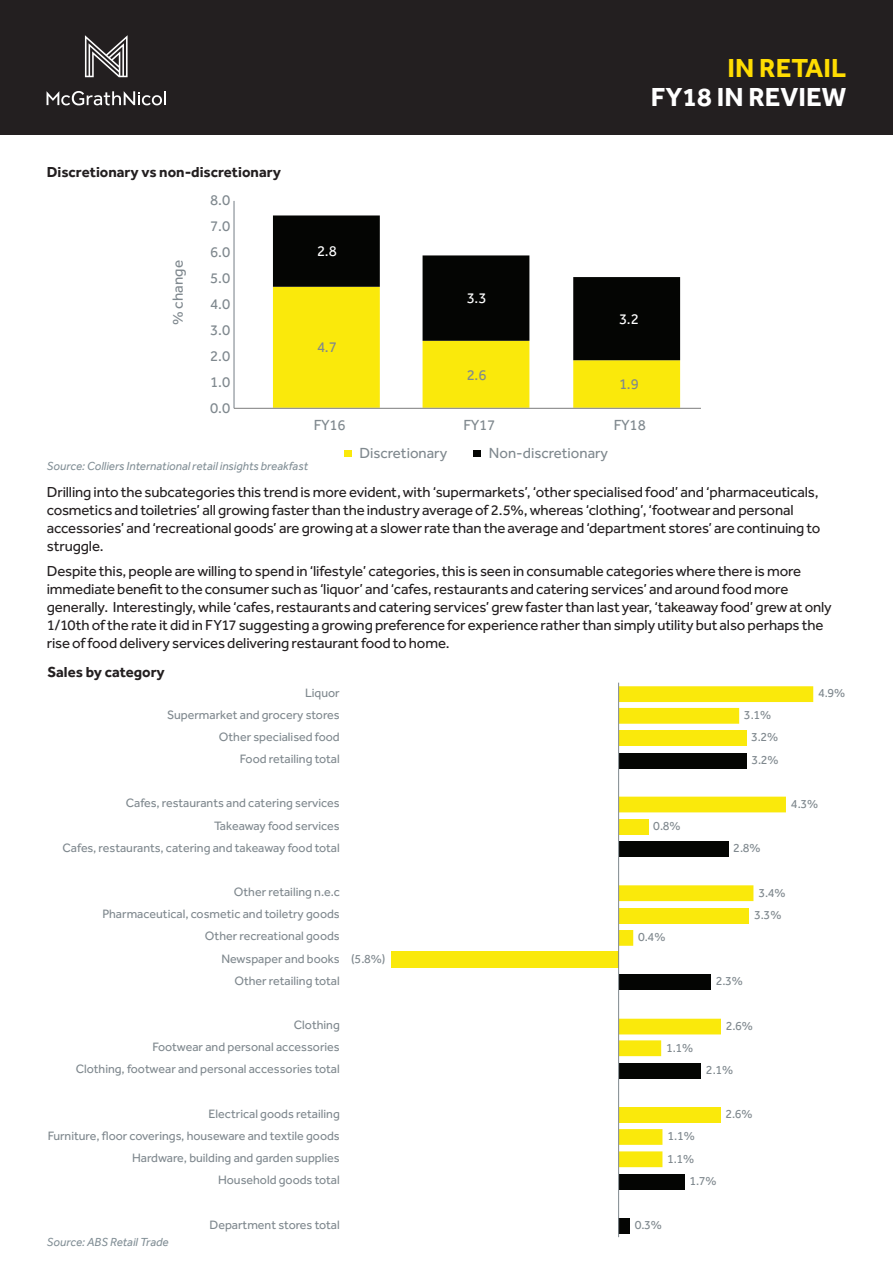
<style>
.page{position:relative;width:893px;height:1263px;background:#fff}
.page>*{position:absolute;margin:0;border:0;box-sizing:border-box;transform-origin:0 0}
.t1{font:700 27px "Effra";color:#fff}
.t2{font:700 27px "Effra";color:#ffdc01}
.t3{font:15.15px "Effra";color:#7f888e}
.t4{font:15.15px "Effra";color:#fff}
.t5{font:15px/18px "Effra";letter-spacing:-.01em;color:#231f20}
.t6{font:700 15px "Effra";color:#231f20}
.t7{font:12.6px "Effra";color:#7f888e}
.t8{font:italic 12px "Effra";color:#828f96}
</style>
<div class="page">
<div style="left:0;top:0;width:893px;height:135px;background:#231f20"></div>
<svg style="left:47px;top:91px;width:119px;height:14px"></svg>
<svg style="left:85px;top:35px;width:43px;height:42px"></svg>
<div style="left:619px;top:1218px;width:11px;height:15px;background:#040503"></div>
<div style="left:619px;top:1174px;width:66px;height:15px;background:#040503"></div>
<div style="left:391px;top:952px;width:228px;height:16px;background:#fae90b"></div>
<svg style="left:619px;top:686px;width:194px;height:481px"></svg>
<hr style="left:618px;top:683px;width:1px;height:554px;background:#7f888e">
<svg style="left:273px;top:360px;width:407px;height:48px;fill:#fae90b"></svg>
<svg style="left:273px;top:215px;width:407px;height:145px"></svg>
<hr style="left:233px;top:201px;width:2px;height:207px;background:#7f888e">
<hr style="left:234px;top:408px;width:467px;height:1px;background:#868686">
<div style="left:344px;top:450px;width:7px;height:6px;background:#fae90b"></div>
<div style="left:473px;top:450px;width:7px;height:6px;background:#040503"></div>
<p class="t6" style="left:47px;top:163px;width:236px">Discretionary vs non-discretionary</p>
<p class="t3" style="left:210px;top:191px;width:22px">8.0</p>
<p class="t3" style="left:210px;top:217px;width:22px">7.0</p>
<p class="t3" style="left:169px;top:325px;width:66px;rotate:-90deg">% change</p>
<p class="t3" style="left:210px;top:243px;width:22px">6.0</p>
<p class="t3" style="left:210px;top:269px;width:22px">5.0</p>
<p class="t3" style="left:210px;top:295px;width:22px">4.0</p>
<p class="t3" style="left:210px;top:321px;width:22px">3.0</p>
<p class="t3" style="left:210px;top:347px;width:22px">2.0</p>
<p class="t3" style="left:210px;top:373px;width:22px">1.0</p>
<p class="t3" style="left:210px;top:399px;width:22px">0.0</p>
<p class="t4" style="left:317px;top:242px;width:21px">2.8</p>
<p class="t3" style="left:317px;top:338px;width:21px">4.7</p>
<p class="t4" style="left:467px;top:289px;width:21px">3.3</p>
<p class="t3" style="left:467px;top:366px;width:21px">2.6</p>
<h1 class="t2" style="left:728px;top:52px;width:120px">IN RETAIL</h1>
<h1 class="t1" style="left:651px;top:80px;width:197px">FY18 IN REVIEW</h1>
<p class="t4" style="left:619px;top:310px;width:21px">3.2</p>
<p class="t3" style="left:619px;top:375px;width:21px">1.9</p>
<p class="t3" style="left:314px;top:416px;width:33px">FY16</p>
<p class="t3" style="left:463px;top:416px;width:33px">FY17</p>
<p class="t3" style="left:614px;top:416px;width:33px">FY18</p>
<p class="t8" style="left:47px;top:459px;width:263px">Source: Colliers International retail insights breakfast</p>
<p class="t3" style="left:359px;top:444px;width:89px">Discretionary</p>
<p class="t3" style="left:489px;top:444px;width:121px">Non-discretionary</p>
<p class="t5" style="left:47px;top:483px;width:775px">Drilling into the subcategories this trend is more evident, with ‘supermarkets’, ‘other specialised food’ and ‘pharmaceuticals, cosmetics and toiletries’ all growing faster than the industry average of 2.5%, whereas ‘clothing’, ‘footwear and personal accessories’ and ‘recreational goods’ are growing at a slower rate than the average and ‘department stores’ are continuing to struggle.</p>
<p class="t5" style="left:47px;top:561px;width:786px">Despite this, people are willing to spend in ‘lifestyle’ categories, this is seen in consumable categories where there is more immediate benefit to the consumer such as ‘liquor’ and ‘cafes, restaurants and catering services’ and around food more generally. Interestingly, while ‘cafes, restaurants and catering services’ grew faster than last year, ‘takeaway food’ grew at only 1/10th of the rate it did in FY17 suggesting a growing preference for experience rather than simply utility but also perhaps the rise of food delivery services delivering restaurant food to home.</p>
<p class="t6" style="left:47px;top:663px;width:119px">Sales by category</p>
<p class="t7" style="left:305px;top:685px;width:36px">Liquor</p>
<p class="t7" style="left:818px;top:685px;width:29px">4.9%</p>
<p class="t7" style="left:167px;top:707px;width:174px">Supermarket and grocery stores</p>
<p class="t7" style="left:744px;top:708px;width:29px">3.1%</p>
<p class="t7" style="left:219px;top:729px;width:122px">Other specialised food</p>
<p class="t7" style="left:751px;top:730px;width:29px">3.2%</p>
<p class="t7" style="left:240px;top:751px;width:101px">Food retailing total</p>
<p class="t7" style="left:751px;top:752px;width:29px">3.2%</p>
<p class="t7" style="left:126px;top:796px;width:216px">Cafes, restaurants and catering services</p>
<p class="t7" style="left:791px;top:796px;width:29px">4.3%</p>
<p class="t7" style="left:214px;top:818px;width:127px">Takeaway food services</p>
<p class="t7" style="left:653px;top:818px;width:29px">0.8%</p>
<p class="t7" style="left:63px;top:840px;width:279px">Cafes, restaurants, catering and takeaway food total</p>
<p class="t7" style="left:733px;top:841px;width:29px">2.8%</p>
<p class="t7" style="left:234px;top:884px;width:107px">Other retailing n.e.c</p>
<p class="t7" style="left:758px;top:885px;width:29px">3.4%</p>
<p class="t7" style="left:102px;top:907px;width:239px">Pharmaceutical, cosmetic and toiletry goods</p>
<p class="t7" style="left:754px;top:907px;width:29px">3.3%</p>
<p class="t7" style="left:205px;top:929px;width:136px">Other recreational goods</p>
<p class="t7" style="left:638px;top:929px;width:29px">0.4%</p>
<p class="t7" style="left:221px;top:951px;width:120px">Newspaper and books</p>
<p class="t7" style="left:351px;top:951px;width:36px">(5.8%)</p>
<p class="t7" style="left:234px;top:973px;width:107px">Other retailing total</p>
<p class="t7" style="left:716px;top:974px;width:29px">2.3%</p>
<p class="t7" style="left:294px;top:1017px;width:47px">Clothing</p>
<p class="t7" style="left:726px;top:1018px;width:29px">2.6%</p>
<p class="t7" style="left:152px;top:1040px;width:189px">Footwear and personal accessories</p>
<p class="t7" style="left:666px;top:1040px;width:29px">1.1%</p>
<p class="t7" style="left:76px;top:1062px;width:266px">Clothing, footwear and personal accessories total</p>
<p class="t7" style="left:706px;top:1062px;width:29px">2.1%</p>
<p class="t7" style="left:209px;top:1106px;width:133px">Electrical goods retailing</p>
<p class="t7" style="left:725px;top:1107px;width:29px">2.6%</p>
<p class="t7" style="left:48px;top:1128px;width:294px">Furniture, floor coverings, houseware and textile goods</p>
<p class="t7" style="left:668px;top:1129px;width:29px">1.1%</p>
<p class="t7" style="left:132px;top:1150px;width:209px">Hardware, building and garden supplies</p>
<p class="t7" style="left:667px;top:1151px;width:29px">1.1%</p>
<p class="t7" style="left:218px;top:1172px;width:123px">Household goods total</p>
<p class="t7" style="left:689px;top:1173px;width:29px">1.7%</p>
<p class="t7" style="left:209px;top:1217px;width:132px">Department stores total</p>
<p class="t7" style="left:635px;top:1217px;width:29px">0.3%</p>
<p class="t8" style="left:47px;top:1235px;width:123px">Source: ABS Retail Trade</p>
</div>
